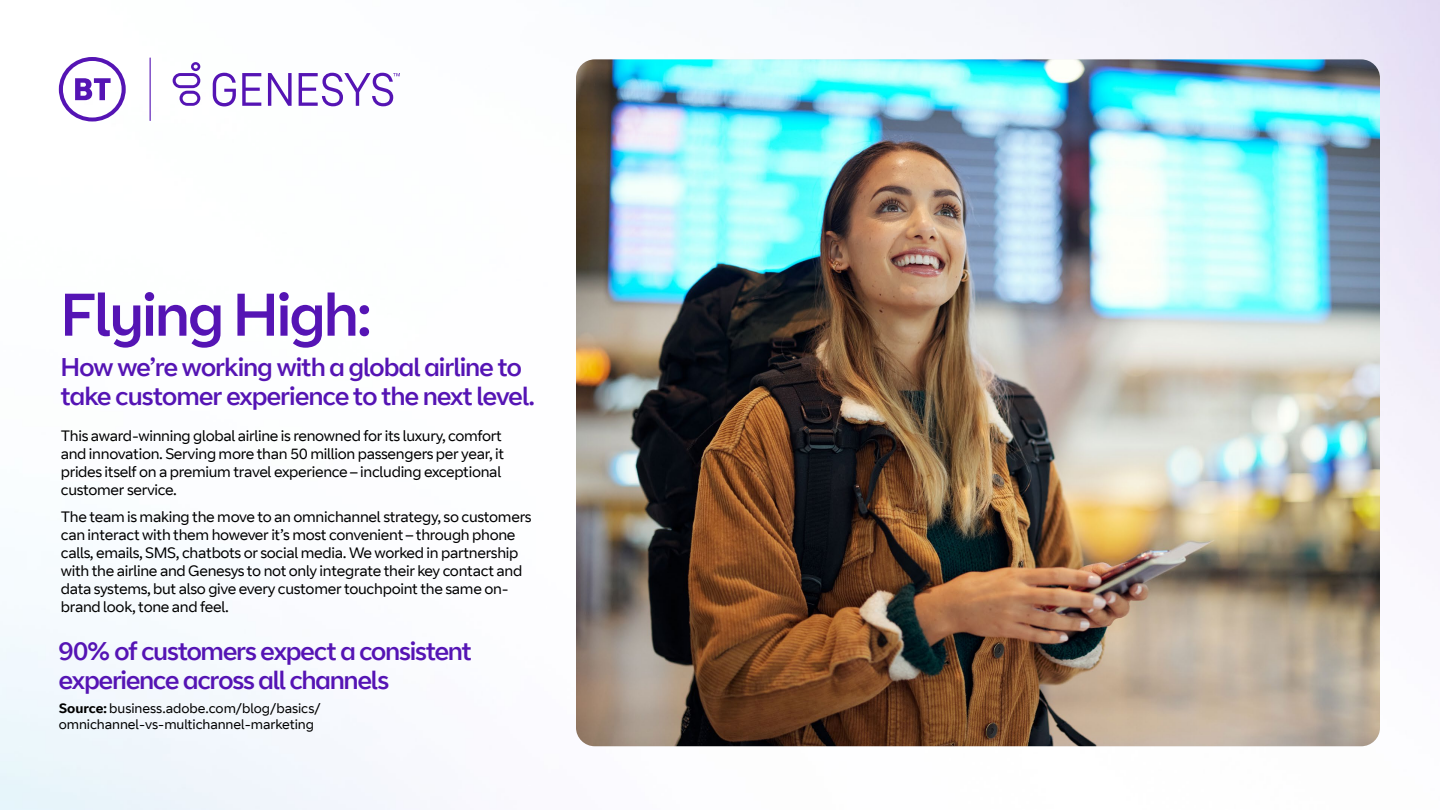
<style>
.page{position:relative;width:1440px;height:810px;background:#fff}
.page>*{position:absolute;margin:0;border:0;box-sizing:border-box;transform-origin:0 0}
.t1{font:60px "BT Curve Headline";letter-spacing:-.02em;color:#5514b4}
.t2{font:25.5px/29.2px "BT Curve Headline";letter-spacing:-.03em;color:#5514b4}
.t3{font:15px/18px "BT Curve";letter-spacing:-.02em;color:#000}
.t4{font:13.5px/16.2px "BT Curve";letter-spacing:-.005em;color:#000}
.s1{font-weight:700}
</style>
<div class="page">
<img style="left:576px;top:59px;width:804px;height:687px">
<svg style="left:173px;top:62px;width:27px;height:44px"></svg>
<svg style="left:213px;top:73px;width:187px;height:33px"></svg>
<svg style="left:59px;top:57px;width:67px;height:65px"></svg>
<hr style="left:150px;top:58px;width:1px;height:63px;background:#5514b4">
<h1 class="t1" style="left:61px;top:279px;width:312px">Flying High:</h1>
<h2 class="t2" style="left:61px;top:354px;width:475px">How we’re working with a global airline to take customer experience to the next level.</h2>
<p class="t3" style="left:61px;top:428px;width:445px">This award-winning global airline is renowned for its luxury, comfort and innovation. Serving more than 50 million passengers per year, it prides itself on a premium travel experience – including exceptional customer service.</p>
<p class="t3" style="left:61px;top:509px;width:472px">The team is making the move to an omnichannel strategy, so customers can interact with them however it’s most convenient – through phone calls, emails, SMS, chatbots or social media. We worked in partnership with the airline and Genesys to not only integrate their key contact and data systems, but also give every customer touchpoint the same on&shy;brand look, tone and feel.</p>
<h2 class="t2" style="left:59px;top:637px;width:415px">90% of customers expect a consistent experience across all channels</h2>
<p class="t4" style="left:59px;top:700px;width:264px"><span class="s1">Source:</span> business.adobe.com/blog/basics/ omnichannel-vs-multichannel-marketing</p>
</div>
